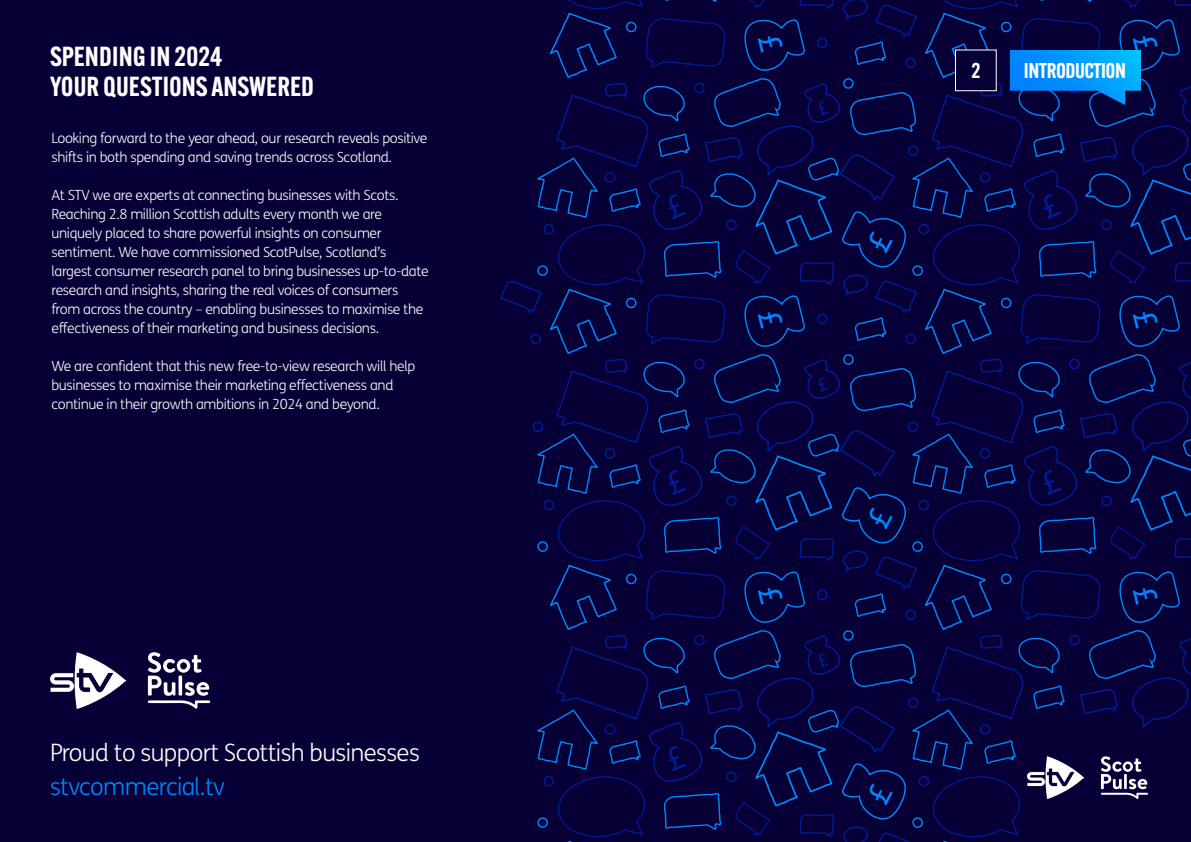
<style>
.page{position:relative;width:1191px;height:842px;background:#070036}
.page>*{position:absolute;margin:0;border:0;box-sizing:border-box;transform-origin:0 0}
.t1{font:600 27px/30px "Alternate Gothic ATF";color:#fff}
.t2{font:300 24px "FS Me";letter-spacing:-.025em;color:#fff}
.t3{font:300 24px "FS Me";letter-spacing:-.025em;color:#0089ff}
.t4{font:600 21px "Alternate Gothic ATF";letter-spacing:-.025em;color:#fff}
.t5{font:300 14px/19px "FS Me";letter-spacing:-.025em;color:#fff}
</style>
<div class="page">
<svg style="left:1013px;top:705px;width:178px;height:137px;background:#161144"></svg>
<h1 class="t1" style="left:50px;top:41px;width:265px">SPENDING IN 2024<br>YOUR QUESTIONS ANSWERED</h1>
<p class="t5" style="left:51px;top:128px;width:377px">Looking forward to the year ahead, our research reveals positive shifts in both spending and saving trends across Scotland.</p>
<p class="t5" style="left:51px;top:185px;width:379px">At STV we are experts at connecting businesses with Scots.<br>Reaching 2.8 million Scottish adults every month we are uniquely placed to share powerful insights on consumer sentiment. We have commissioned ScotPulse, Scotland’s largest consumer research panel to bring businesses up-to-date research and insights, sharing the real voices of consumers from across the country – enabling businesses to maximise the effectiveness of their marketing and business decisions.</p>
<p class="t5" style="left:51px;top:356px;width:365px">We are confident that this new free-to-view research will help businesses to maximise their marketing effectiveness and continue in their growth ambitions in 2024 and beyond.</p>
<h2 class="t2" style="left:50px;top:736px;width:371px">Proud to support Scottish businesses</h2>
<h2 class="t3" style="left:50px;top:770px;width:177px">stvcommercial.tv</h2>
<h3 class="t4" style="left:971px;top:57px;width:10px">2</h3>
<h3 class="t4" style="left:1023px;top:57px;width:104px">INTRODUCTION</h3>
</div>
